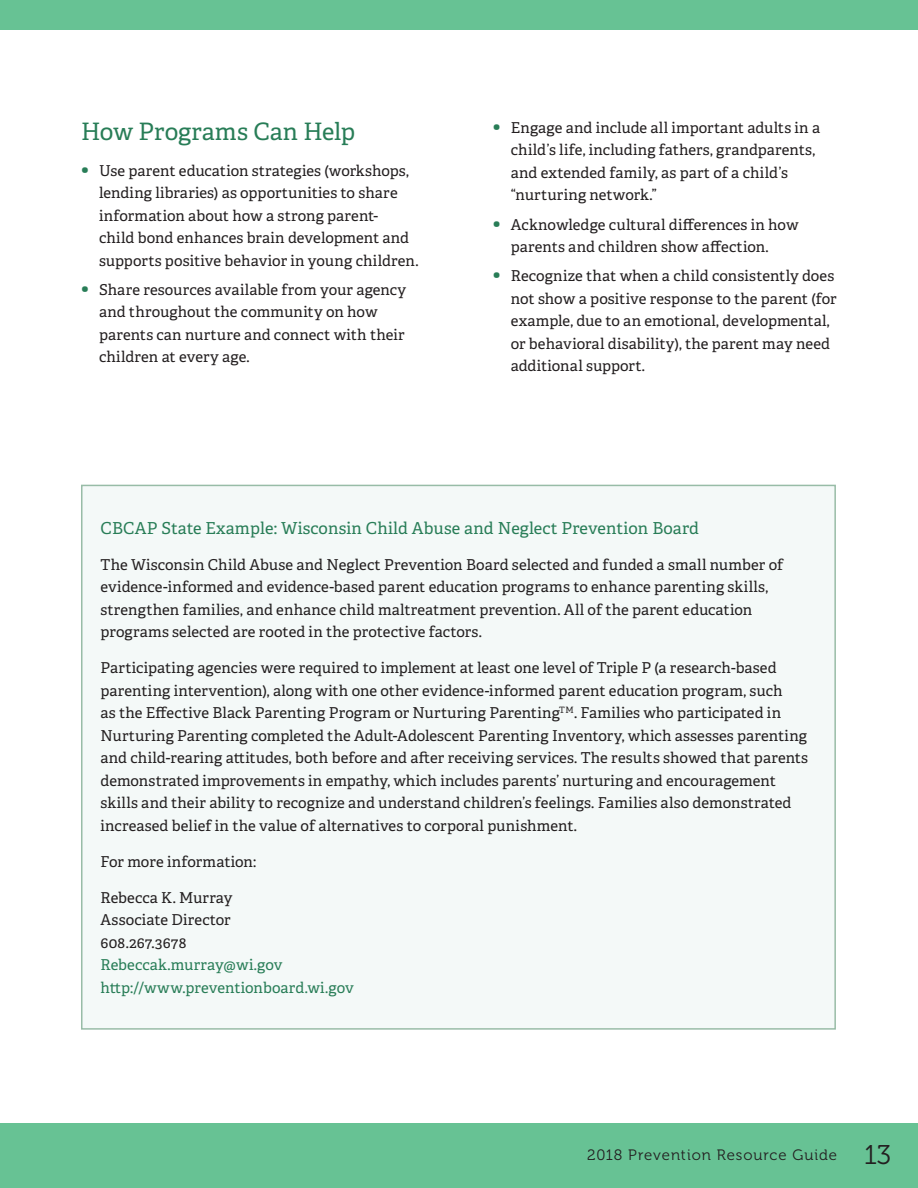
<style>
.page{position:relative;width:918px;height:1188px;background:#fff}
.page>*{position:absolute;margin:0;border:0;box-sizing:border-box;transform-origin:0 0}
.t1{font:24px "Adelle PE";letter-spacing:-.005em;color:#287d57}
.t2{font:16.5px "Adelle PE";letter-spacing:.01em;color:#287d57}
.t3{font:15px/22.5px "Adelle PE";letter-spacing:.005em;color:#231f20}
.t4{font:15px/22.5px "Adelle PE";letter-spacing:.005em;color:#287d57}
.t5{font:15px "Museo 300";letter-spacing:.06em;color:#231f20}
.s1{font-size:21px;color:#287d57}
.s2{color:#231f20}
.s3{font-size:27px}
</style>
<div class="page">
<div style="left:1px;top:1123px;width:917px;height:65px;background:#67c294"></div>
<hr style="left:0;top:1123px;width:1px;height:65px;background:#67c294">
<div style="left:1px;top:0;width:917px;height:29px;background:#67c294"></div>
<svg style="left:0;top:0;width:1px;height:29px"></svg>
<div style="left:82px;top:485px;width:753px;height:544px;background:#f4f9f8"></div>
<h3 class="t1" style="left:81px;top:114px;width:276px">How Programs Can Help</h3>
<p class="t3" style="left:99px;top:158px;width:321px;text-indent:-18px"><span class="s1">•</span> Use parent education strategies (workshops, lending libraries) as opportunities to share information about how a strong parent-<br>child bond enhances brain development and supports positive behavior in young children.</p>
<p class="t3" style="left:99px;top:278px;width:309px;text-indent:-18px"><span class="s1">•</span> Share resources available from your agency and throughout the community on how parents can nurture and connect with their children at every age.</p>
<p class="t3" style="left:511px;top:116px;width:311px;text-indent:-18px"><span class="s1">•</span> Engage and include all important adults in a child’s life, including fathers, grandparents, and extended family, as part of a child’s “nurturing network.”</p>
<p class="t3" style="left:511px;top:212px;width:289px;text-indent:-18px"><span class="s1">•</span> Acknowledge cultural differences in how parents and children show affection.</p>
<p class="t3" style="left:511px;top:264px;width:327px;text-indent:-18px"><span class="s1">•</span> Recognize that when a child consistently does not show a positive response to the parent (for example, due to an emotional, developmental, or behavioral disability), the parent may need additional support.</p>
<p class="t2" style="left:100px;top:516px;width:600px">CBCAP State Example: Wisconsin Child Abuse and Neglect Prevention Board</p>
<p class="t3" style="left:100px;top:553px;width:684px">The Wisconsin Child Abuse and Neglect Prevention Board selected and funded a small number of evidence-informed and evidence-based parent education programs to enhance parenting skills, strengthen families, and enhance child maltreatment prevention. All of the parent education programs selected are rooted in the protective factors.</p>
<p class="t3" style="left:100px;top:656px;width:709px">Participating agencies were required to implement at least one level of Triple P (a research-based parenting intervention), along with one other evidence-informed parent education program, such<br>as the Effective Black Parenting Program or Nurturing Parenting<sup>TM</sup>. Families who participated in Nurturing Parenting completed the Adult-Adolescent Parenting Inventory, which assesses parenting and child-rearing attitudes, both before and after receiving services. The results showed that parents demonstrated improvements in empathy, which includes parents’ nurturing and encouragement skills and their ability to recognize and understand children’s feelings. Families also demonstrated increased belief in the value of alternatives to corporal punishment.</p>
<p class="t3" style="left:100px;top:850px;width:158px">For more information:</p>
<p class="t4" style="left:100px;top:886px;width:255px"><span class="s2">Rebecca K. Murray<br>Associate Director<br>608.267.3678<br></span>Rebeccak.murray@wi.gov http://www.preventionboard.wi.gov</p>
<p class="t5" style="left:587px;top:1146px;width:305px">2018 Prevention Resource Guide <span class="s3">13</span></p>
</div>
